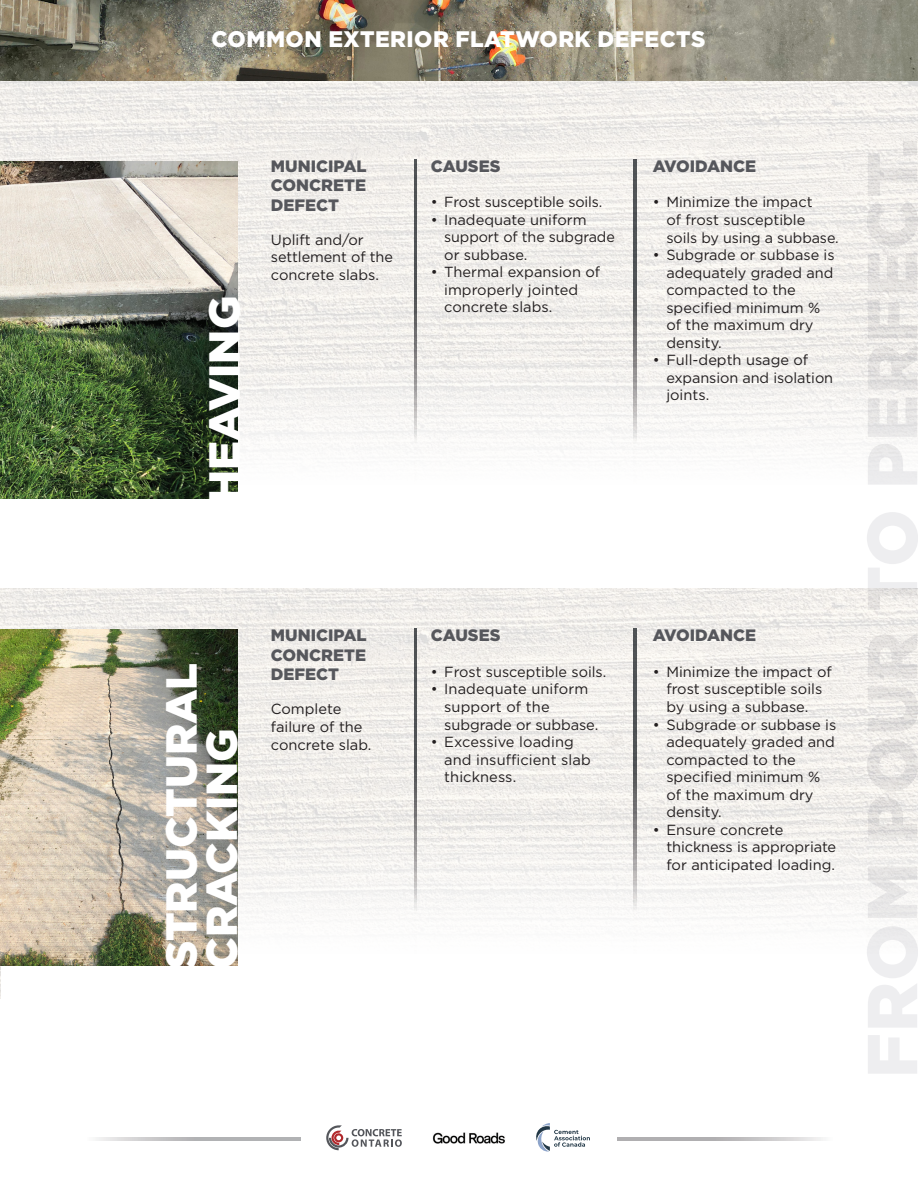
<style>
.page{position:relative;width:918px;height:1188px;background:#fff}
.page>*{position:absolute;margin:0;border:0;box-sizing:border-box;transform-origin:0 0}
.t1{font:900 43.5px/40.5px "Gotham Pro";color:#fff}
.t2{font:900 22.5px "Gotham Pro";letter-spacing:.02em;color:#fff}
.t3{font:900 16.5px "Gotham Pro";color:#56575c}
.t4{font:14.7px/17.5px "Gotham Pro";color:#231f20}
</style>
<div class="page">
<img style="left:0;top:0;width:918px;height:353px">
<img style="left:0;top:589px;width:918px;height:410px">
<div style="left:1px;top:822px;width:917px;height:183px;background:#fff"></div>
<img style="left:0;top:161px;width:238px;height:338px">
<svg style="left:415px;top:160px;width:2px;height:290px"></svg>
<svg style="left:415px;top:629px;width:2px;height:291px"></svg>
<svg style="left:634px;top:160px;width:2px;height:290px"></svg>
<svg style="left:634px;top:629px;width:2px;height:290px"></svg>
<svg style="left:96px;top:1137px;width:205px;height:3px"></svg>
<svg style="left:618px;top:1137px;width:205px;height:3px"></svg>
<svg style="left:326px;top:1125px;width:76px;height:25px"></svg>
<svg style="left:536px;top:1123px;width:54px;height:29px"></svg>
<img style="left:433px;top:1132px;width:72px;height:12px">
<img style="left:0;top:630px;width:237px;height:336px">
<p class="t2" style="left:212px;top:26px;width:495px">COMMON EXTERIOR FLATWORK DEFECTS</p>
<p class="t1" style="left:203px;top:503px;width:209px;rotate:-90deg">HEAVING</p>
<p class="t3" style="left:271px;top:157px;width:97px">MUNICIPAL</p>
<p class="t3" style="left:271px;top:176px;width:97px">CONCRETE</p>
<p class="t3" style="left:271px;top:196px;width:70px">DEFECT</p>
<p class="t4" style="left:271px;top:231px;width:94px">Uplift and/or</p>
<p class="t4" style="left:271px;top:248px;width:124px">settlement of the</p>
<p class="t4" style="left:271px;top:266px;width:110px">concrete slabs.</p>
<p class="t3" style="left:431px;top:157px;width:71px">CAUSES</p>
<p class="t4" style="left:431px;top:193px;width:173px">• Frost susceptible soils.</p>
<p class="t4" style="left:431px;top:211px;width:157px">• Inadequate uniform</p>
<p class="t4" style="left:444px;top:228px;width:172px">support of the subgrade or subbase.</p>
<p class="t4" style="left:431px;top:263px;width:171px">• Thermal expansion of</p>
<p class="t4" style="left:444px;top:281px;width:135px">improperly jointed</p>
<p class="t4" style="left:444px;top:298px;width:110px">concrete slabs.</p>
<p class="t3" style="left:653px;top:157px;width:105px">AVOIDANCE</p>
<p class="t4" style="left:666px;top:193px;width:174px;text-indent:-13px">• Minimize the impact<br>of frost susceptible soils by using a subbase.</p>
<p class="t4" style="left:653px;top:246px;width:183px;text-align:right">• Subgrade or subbase is adequately graded and</p>
<p class="t4" style="left:666px;top:281px;width:155px">compacted to the specified minimum % of the maximum dry density.</p>
<p class="t4" style="left:666px;top:351px;width:168px;text-indent:-13px">• Full-depth usage of expansion and isolation joints.</p>
<p class="t1" style="left:160px;top:969px;width:308px;rotate:-90deg">STRUCTURAL<br>CRACKING</p>
<p class="t3" style="left:271px;top:626px;width:97px">MUNICIPAL</p>
<p class="t3" style="left:271px;top:645px;width:97px">CONCRETE</p>
<p class="t3" style="left:271px;top:665px;width:70px">DEFECT</p>
<p class="t4" style="left:271px;top:700px;width:72px">Complete</p>
<p class="t4" style="left:271px;top:718px;width:93px">failure of the</p>
<p class="t4" style="left:271px;top:736px;width:102px">concrete slab.</p>
<p class="t3" style="left:431px;top:626px;width:71px">CAUSES</p>
<p class="t4" style="left:431px;top:663px;width:177px">• Frost susceptible soils.</p>
<p class="t4" style="left:431px;top:680px;width:159px">• Inadequate uniform</p>
<p class="t4" style="left:444px;top:698px;width:107px">support of the</p>
<p class="t4" style="left:444px;top:716px;width:156px">subgrade or subbase.</p>
<p class="t4" style="left:444px;top:733px;width:148px;text-indent:-13px">• Excessive loading and insufficient slab</p>
<p class="t4" style="left:444px;top:768px;width:74px">thickness.</p>
<p class="t3" style="left:653px;top:626px;width:105px">AVOIDANCE</p>
<p class="t4" style="left:666px;top:663px;width:167px;text-indent:-13px">• Minimize the impact of frost susceptible soils by using a subbase.</p>
<p class="t4" style="left:653px;top:716px;width:185px;text-align:right">• Subgrade or subbase is adequately graded and</p>
<p class="t4" style="left:666px;top:751px;width:155px">compacted to the specified minimum % of the maximum dry density.</p>
<p class="t4" style="left:653px;top:821px;width:132px">• Ensure concrete</p>
<p class="t4" style="left:666px;top:838px;width:171px">thickness is appropriate for anticipated loading.</p>
</div>
